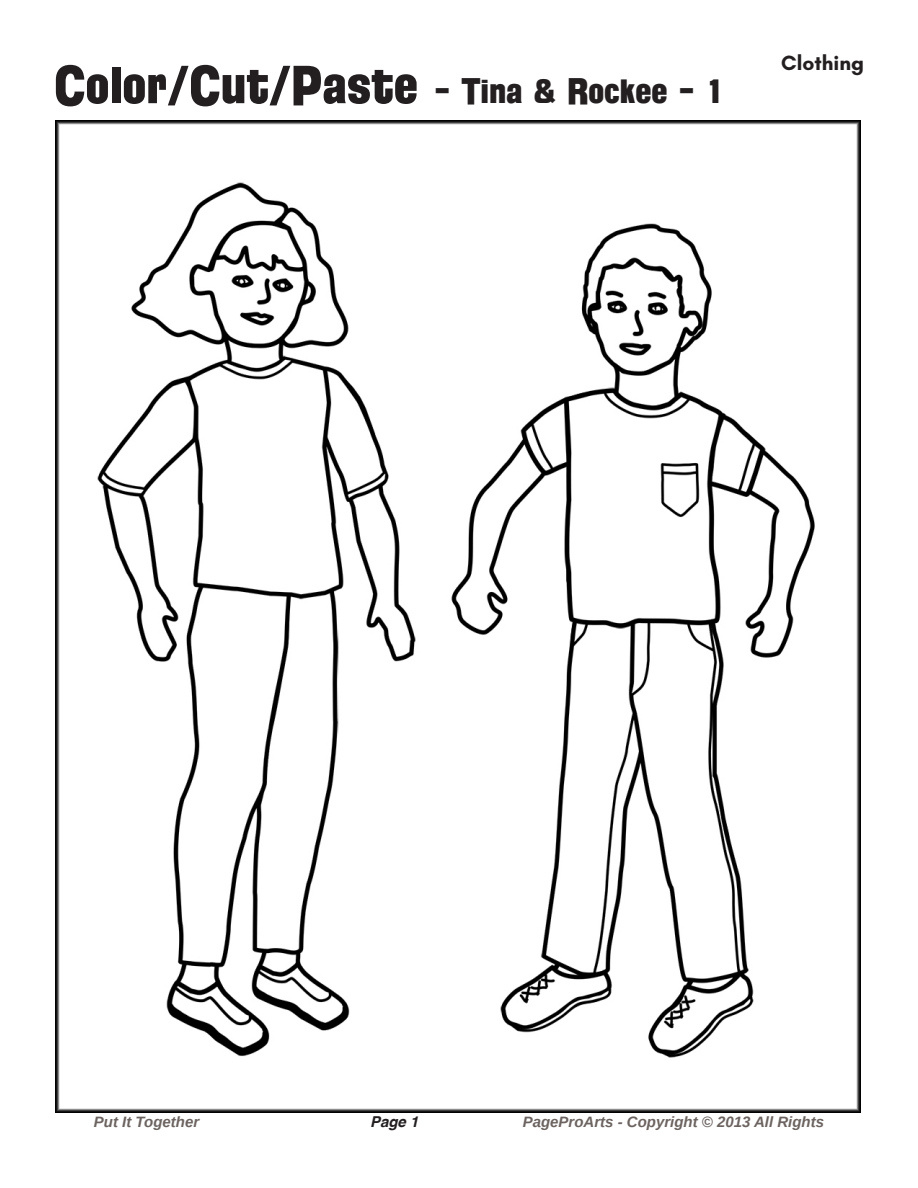
<style>
.page{position:relative;width:918px;height:1188px;background:#fff}
.page>*{position:absolute;margin:0;border:0;box-sizing:border-box;transform-origin:0 0}
.t1{font:54px "Florida Project Phase One";color:#231f20}
.t2{font:700 21px "Glacial Indifference";color:#231f20}
.t3{font:italic 700 15px "Liberation Sans";color:#6b6360}
.t4{font:italic 700 15px "Helvetica";color:#231f20}
.s1{font-size:36px}
</style>
<div class="page">
<img style="left:56px;top:120px;width:805px;height:993px">
<p class="t1" style="left:54px;top:50px;width:672px">Color/Cut/Paste <span class="s1">- Tina &amp; Rockee - 1</span></p>
<h2 class="t2" style="left:781px;top:50px;width:84px">Clothing</h2>
<p class="t3" style="left:94px;top:1112px;width:107px">Put It Together</p>
<p class="t4" style="left:370px;top:1109px;width:50px">Page 1</p>
<p class="t3" style="left:523px;top:1112px;width:303px">PageProArts - Copyright © 2013 All Rights</p>
</div>
